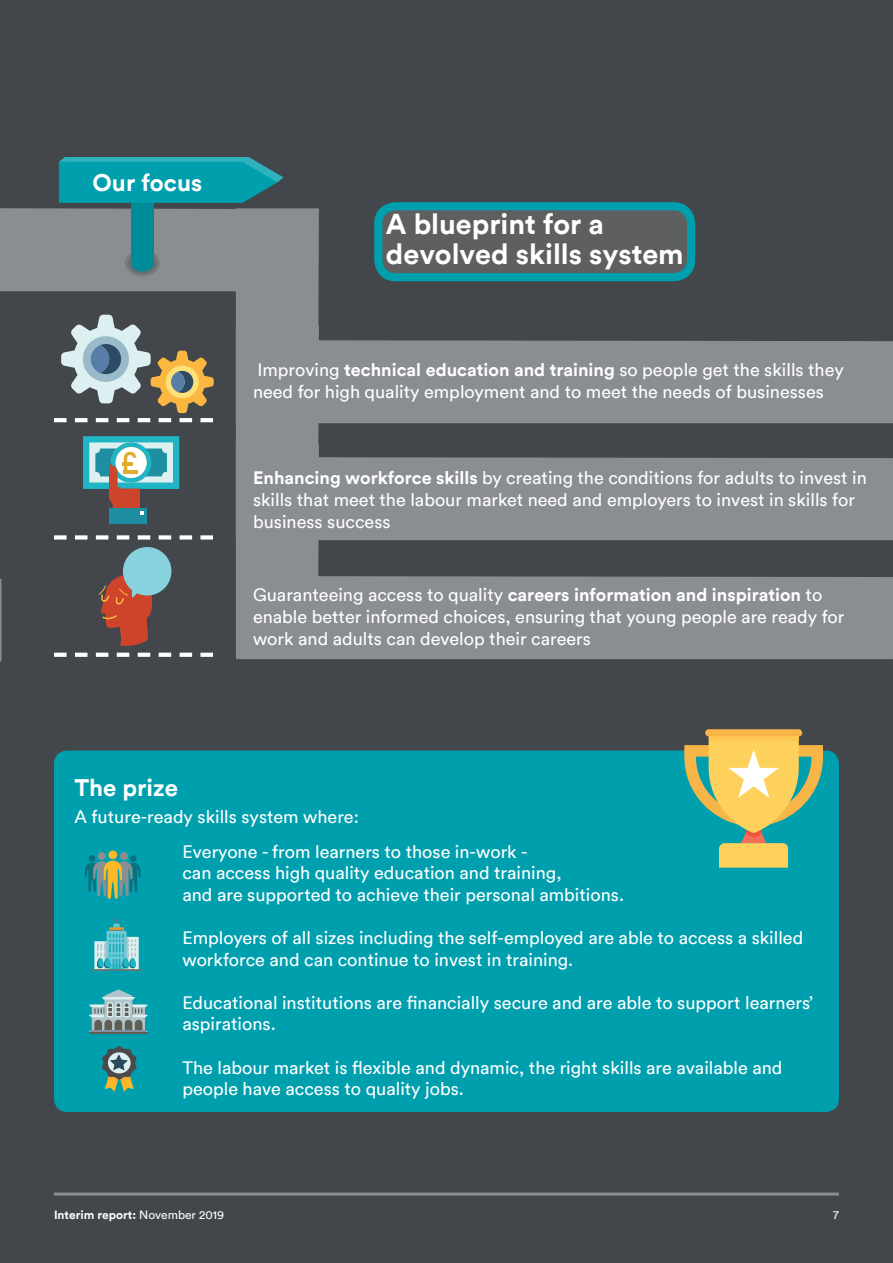
<style>
.page{position:relative;width:893px;height:1263px;background:#43464a}
.page>*{position:absolute;margin:0;border:0;box-sizing:border-box;transform-origin:0 0}
.t1{font:700 28.65px/30.8px "Circular TT";color:#fff}
.t2{font:700 24px "Circular TT";color:#fff}
.t3{font:18px/21.6px "Circular TT";color:#fff}
.t4{font:700 12px "Circular TT";color:#fff}
.t5{font:12px "Circular TT";color:#fff}
.s1{font-weight:700}
.s2{font-weight:400}
</style>
<div class="page">
<div style="left:319px;top:576px;width:574px;height:83px;background:#8a8d92"></div>
<div style="left:319px;top:457px;width:574px;height:83px;background:#8a8d92"></div>
<hr style="left:54px;top:1192px;width:785px;height:3px;background:#8a8d92">
<div style="left:378px;top:206px;width:313px;height:71px;background:#5d5f60;border-radius:17px"></div>
<div style="left:374px;top:202px;width:321px;height:79px;border:8px solid #009fae;border-radius:17px"></div>
<div style="left:54px;top:750px;width:785px;height:362px;background:#009fae;border-radius:13px"></div>
<div style="left:705px;top:729px;width:97px;height:7px;background:#f8b547;border-radius:3px"></div>
<svg style="left:684px;top:736px;width:139px;height:132px"></svg>
<div style="left:709px;top:736px;width:89px;height:5px;background:#fdc952"></div>
<div style="left:130px;top:855px;width:7px;height:7px;background:#0a717f;border-radius:50%"></div>
<div style="left:89px;top:855px;width:6px;height:7px;background:#0a717f;border-radius:50%"></div>
<div style="left:120px;top:852px;width:8px;height:8px;background:#898f92;border-radius:50%"></div>
<div style="left:98px;top:852px;width:8px;height:8px;background:#898f92;border-radius:50%"></div>
<svg style="left:85px;top:860px;width:55px;height:39px"></svg>
<div style="left:108px;top:850px;width:9px;height:9px;background:#fbb828;border-radius:50%"></div>
<svg style="left:89px;top:989px;width:59px;height:43px"></svg>
<hr style="left:91px;top:1030px;width:55px;height:1px;background:#8690a5">
<hr style="left:89px;top:1032px;width:59px;height:2px;background:#605d53">
<svg style="left:94px;top:918px;width:45px;height:51px"></svg>
<hr style="left:91px;top:969px;width:51px;height:2px;background:#6f7172">
<svg style="left:102px;top:1046px;width:35px;height:46px"></svg>
<div style="left:319px;top:340px;width:574px;height:83px;background:#8a8d92"></div>
<svg style="left:0;top:157px;width:319px;height:505px"></svg>
<h2 class="t2" style="left:93px;top:167px;width:111px">Our focus</h2>
<h1 class="t1" style="left:386px;top:207px;width:299px">A blueprint for a devolved skills system</h1>
<p class="t3" style="left:253px;top:359px;width:592px">Improving <span class="s1">technical education and training</span> so people get the skills they need for high quality employment and to meet the needs of businesses</p>
<p class="t3" style="left:253px;top:467px;width:615px"><span class="s1">Enhancing workforce skills</span> by creating the conditions for adults to invest in skills that meet the labour market need and employers to invest in skills for business success</p>
<p class="t3" style="left:253px;top:584px;width:593px">Guaranteeing access to quality <span class="s1">careers information and inspiration</span> to enable better informed choices, ensuring that young people are ready for work and adults can develop their careers</p>
<h2 class="t2" style="left:74px;top:771px;width:105px">The prize</h2>
<p class="t3" style="left:182px;top:798px;width:347px;line-height:35.1px;text-indent:-108px">A future-ready skills system where:<br>Everyone - from learners to those in-work -</p>
<p class="t3" style="left:182px;top:862px;width:443px">can access high quality education and training,<br>and are supported to achieve their personal ambitions.</p>
<p class="t3" style="left:182px;top:927px;width:622px">Employers of all sizes including the self-employed are able to access a skilled workforce and can continue to invest in training.</p>
<p class="t3" style="left:182px;top:991px;width:632px">Educational institutions are financially secure and are able to support learners’ aspirations.</p>
<p class="t3" style="left:182px;top:1056px;width:602px">The labour market is flexible and dynamic, the right skills are available and people have access to quality jobs.</p>
<p class="t4" style="left:54px;top:1207px;width:171px">Interim report: <span class="s2">November 2019</span></p>
<p class="t5" style="left:833px;top:1207px;width:7px">7</p>
</div>
